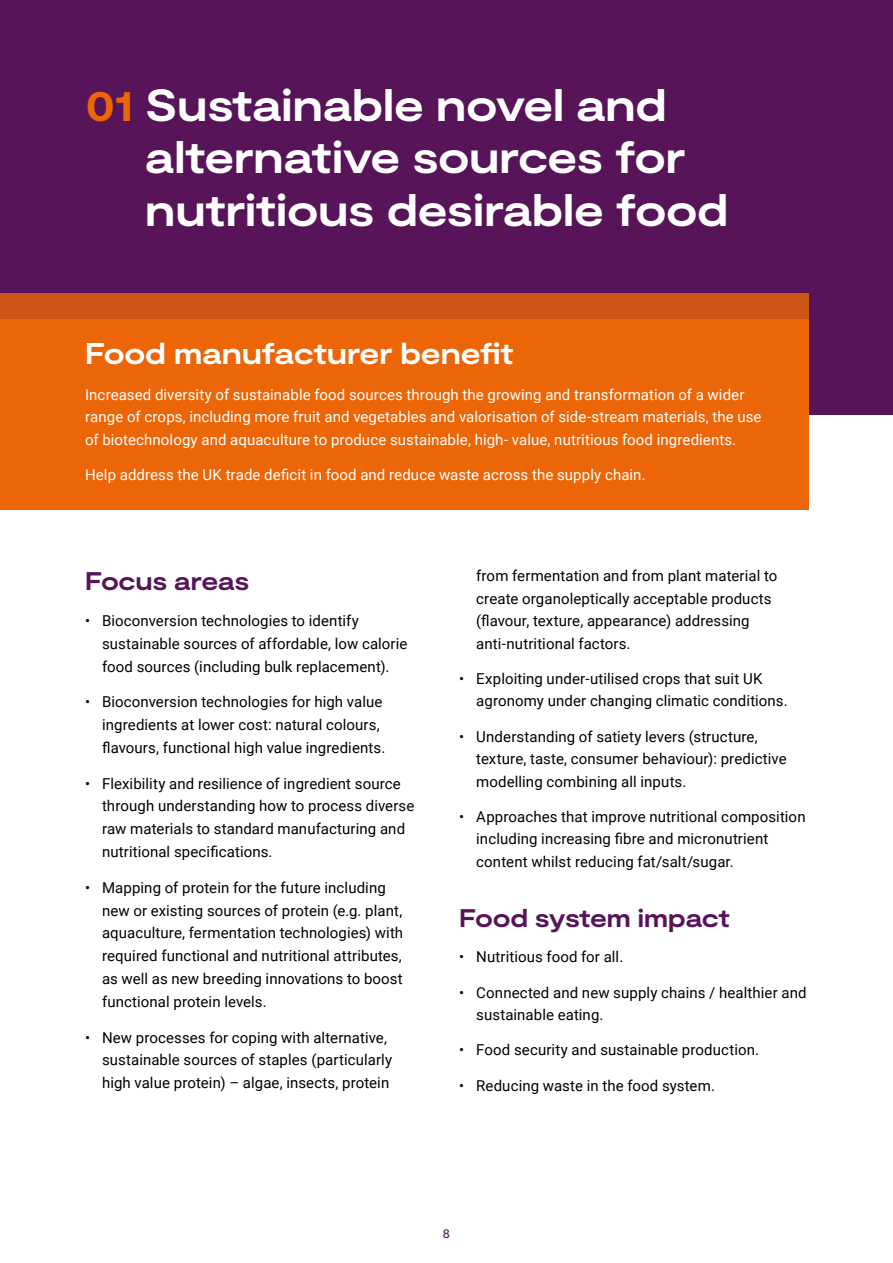
<style>
.page{position:relative;width:893px;height:1263px;background:#fff}
.page>*{position:absolute;margin:0;border:0;box-sizing:border-box;transform-origin:0 0}
.t1{font:700 expanded 45px/52.5px "Moderat";letter-spacing:-.005em;color:#fff}
.t2{font:700 expanded 30px "Moderat";letter-spacing:-.01em;color:#fff}
.t3{font:700 expanded 25.5px "Moderat";letter-spacing:-.01em;color:#571459}
.t4{font:15px/22.8px "Roboto";letter-spacing:.005em;color:#000}
.t5{font:15px/22.5px "Roboto";letter-spacing:.005em;color:#fff}
.t6{font:13.5px "Moderat";color:#571459}
.s1{color:#ec6608}
</style>
<div class="page">
<div style="left:0;top:0;width:893px;height:414px;background:#571459"></div>
<div style="left:0;top:294px;width:808px;height:25px;background:#ce5518"></div>
<div style="left:0;top:319px;width:808px;height:191px;background:#ec6608"></div>
<h1 class="t1" style="left:145px;top:81px;width:584px;text-indent:-60px"><span class="s1">01</span> Sustainable novel and alternative sources for nutritious desirable food</h1>
<h2 class="t2" style="left:85px;top:336px;width:430px">Food manufacturer benefit</h2>
<p class="t5" style="left:85px;top:383px;width:678px">Increased diversity of sustainable food sources through the growing and transformation of a wider range of crops, including more fruit and vegetables and valorisation of side-stream materials, the use of biotechnology and aquaculture to produce sustainable, high- value, nutritious food ingredients.</p>
<p class="t5" style="left:85px;top:463px;width:562px">Help address the UK trade deficit in food and reduce waste across the supply chain.</p>
<h3 class="t3" style="left:85px;top:567px;width:166px">Focus areas</h3>
<p class="t4" style="left:102px;top:609px;width:307px;text-indent:-17px">• Bioconversion technologies to identify sustainable sources of affordable, low calorie food sources (including bulk replacement).</p>
<p class="t4" style="left:102px;top:690px;width:285px;text-indent:-17px">• Bioconversion technologies for high value ingredients at lower cost: natural colours, flavours, functional high value ingredients.</p>
<p class="t4" style="left:102px;top:771px;width:314px;text-indent:-17px">• Flexibility and resilience of ingredient source through understanding how to process diverse raw materials to standard manufacturing and nutritional specifications.</p>
<p class="t4" style="left:102px;top:875px;width:303px;text-indent:-17px">• Mapping of protein for the future including new or existing sources of protein (e.g. plant, aquaculture, fermentation technologies) with required functional and nutritional attributes, as well as new breeding innovations to boost functional protein levels.</p>
<p class="t4" style="left:102px;top:1025px;width:292px;text-indent:-17px">• New processes for coping with alternative, sustainable sources of staples (particularly high value protein) – algae, insects, protein</p>
<p class="t4" style="left:476px;top:564px;width:303px">from fermentation and from plant material to create organoleptically acceptable products (flavour, texture, appearance) addressing anti-nutritional factors.</p>
<p class="t4" style="left:476px;top:667px;width:313px;text-indent:-17px">• Exploiting under-utilised crops that suit UK agronomy under changing climatic conditions.</p>
<p class="t4" style="left:476px;top:724px;width:312px;text-indent:-17px">• Understanding of satiety levers (structure, texture, taste, consumer behaviour): predictive modelling combining all inputs.</p>
<p class="t4" style="left:476px;top:805px;width:331px;text-indent:-17px">• Approaches that improve nutritional composition including increasing fibre and micronutrient content whilst reducing fat/salt/sugar.</p>
<h3 class="t3" style="left:459px;top:903px;width:272px">Food system impact</h3>
<p class="t4" style="left:459px;top:945px;width:166px">• Nutritious food for all.</p>
<p class="t4" style="left:476px;top:980px;width:332px;text-indent:-17px">• Connected and new supply chains / healthier and sustainable eating.</p>
<p class="t4" style="left:459px;top:1038px;width:301px">• Food security and sustainable production.</p>
<p class="t4" style="left:459px;top:1073px;width:257px">• Reducing waste in the food system.</p>
<p class="t6" style="left:443px;top:1225px;width:9px">8</p>
</div>
